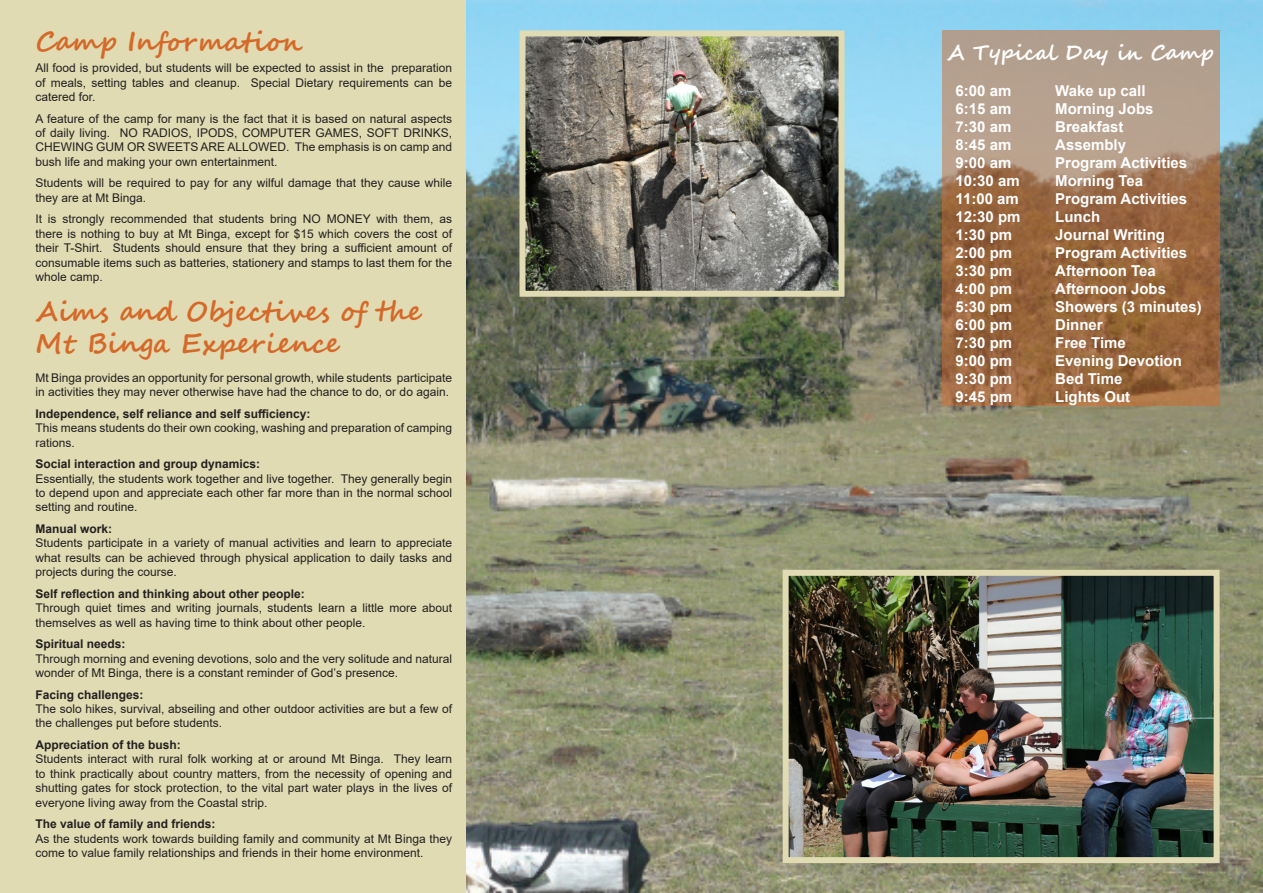
<style>
.page{position:relative;width:1263px;height:893px;background:#fff}
.page>*{position:absolute;margin:0;border:0;box-sizing:border-box;transform-origin:0 0}
.t1{font:700 27px/32.4px "Segoe Script";color:#d56929}
.t2{font:700 21px "Segoe Script";color:#fff}
.t3{font:700 15px "Arial";color:#fff}
.t4{font:12px/14.4px "Arial";color:#231f20}
.t5{font:700 12px "Arial";color:#231f20}
</style>
<div class="page">
<img style="left:466px;top:0;width:797px;height:893px">
<div style="left:0;top:0;width:466px;height:893px;background:#e0dbb2"></div>
<svg style="left:942px;top:30px;width:277px;height:376px;background:#a37b5b"></svg>
<img style="left:790px;top:577px;width:422px;height:279px">
<div style="left:783px;top:570px;width:436px;height:293px;border:6px solid #e0dbb2"></div>
<img style="left:526px;top:37px;width:311px;height:253px">
<div style="left:519px;top:30px;width:325px;height:267px;border:6px solid #e0dbb2"></div>
<p class="t1" style="left:35px;top:25px;width:269px">Camp Information</p>
<p class="t4" style="left:35px;top:61px;width:418px;text-align:justify">All food is provided, but students will be expected to assist in the preparation of meals, setting tables and cleanup. Special Dietary requirements can be catered for.</p>
<p class="t4" style="left:35px;top:111px;width:418px;text-align:justify">A feature of the camp for many is the fact that it is based on natural aspects of daily living. NO RADIOS, IPODS, COMPUTER GAMES, SOFT DRINKS, CHEWING GUM OR SWEETS ARE ALLOWED. The emphasis is on camp and bush life and making your own entertainment.</p>
<p class="t4" style="left:35px;top:176px;width:418px">Students will be required to pay for any wilful damage that they cause while they are at Mt Binga.</p>
<p class="t4" style="left:35px;top:212px;width:418px;text-align:justify">It is strongly recommended that students bring NO MONEY with them, as there is nothing to buy at Mt Binga, except for $15 which covers the cost of their T-Shirt. Students should ensure that they bring a sufficient amount of consumable items such as batteries, stationery and stamps to last them for the whole camp.</p>
<p class="t1" style="left:35px;top:295px;width:387px">Aims and Objectives of the<br>Mt Binga Experience</p>
<p class="t4" style="left:35px;top:370px;width:418px">Mt Binga provides an opportunity for personal growth, while students participate in activities they may never otherwise have had the chance to do, or do again.</p>
<p class="t5" style="left:35px;top:405px;width:277px">Independence, self reliance and self sufficiency:</p>
<p class="t4" style="left:35px;top:421px;width:418px">This means students do their own cooking, washing and preparation of camping rations.</p>
<p class="t5" style="left:35px;top:456px;width:226px">Social interaction and group dynamics:</p>
<p class="t4" style="left:35px;top:471px;width:418px;text-align:justify">Essentially, the students work together and live together. They generally begin to depend upon and appreciate each other far more than in the normal school setting and routine.</p>
<p class="t5" style="left:35px;top:520px;width:78px">Manual work:</p>
<p class="t4" style="left:35px;top:536px;width:418px;text-align:justify">Students participate in a variety of manual activities and learn to appreciate what results can be achieved through physical application to daily tasks and projects during the course.</p>
<p class="t5" style="left:35px;top:585px;width:271px">Self reflection and thinking about other people:</p>
<p class="t4" style="left:35px;top:601px;width:418px">Through quiet times and writing journals, students learn a little more about themselves as well as having time to think about other people.</p>
<p class="t5" style="left:35px;top:636px;width:92px">Spiritual needs:</p>
<p class="t4" style="left:35px;top:651px;width:418px">Through morning and evening devotions, solo and the very solitude and natural wonder of Mt Binga, there is a constant reminder of God’s presence.</p>
<p class="t5" style="left:35px;top:686px;width:110px">Facing challenges:</p>
<p class="t4" style="left:35px;top:702px;width:418px">The solo hikes, survival, abseiling and other outdoor activities are but a few of the challenges put before students.</p>
<p class="t5" style="left:35px;top:736px;width:147px">Appreciation of the bush:</p>
<p class="t4" style="left:35px;top:752px;width:418px;text-align:justify">Students interact with rural folk working at or around Mt Binga. They learn to think practically about country matters, from the necessity of opening and shutting gates for stock protection, to the vital part water plays in the lives of everyone living away from the Coastal strip.</p>
<p class="t5" style="left:35px;top:816px;width:182px">The value of family and friends:</p>
<p class="t4" style="left:35px;top:831px;width:418px">As the students work towards building family and community at Mt Binga they come to value family relationships and friends in their home environment.</p>
<p class="t2" style="left:947px;top:35px;width:268px">A Typical Day in Camp</p>
<p class="t3" style="left:955px;top:80px;width:57px">6:00 am</p>
<p class="t3" style="left:1055px;top:80px;width:92px">Wake up call</p>
<p class="t3" style="left:955px;top:98px;width:57px">6:15 am</p>
<p class="t3" style="left:1055px;top:98px;width:100px">Morning Jobs</p>
<p class="t3" style="left:955px;top:116px;width:57px">7:30 am</p>
<p class="t3" style="left:1055px;top:116px;width:70px">Breakfast</p>
<p class="t3" style="left:955px;top:134px;width:57px">8:45 am</p>
<p class="t3" style="left:1055px;top:134px;width:72px">Assembly</p>
<p class="t3" style="left:955px;top:152px;width:57px">9:00 am</p>
<p class="t3" style="left:1055px;top:152px;width:133px">Program Activities</p>
<p class="t3" style="left:955px;top:170px;width:66px">10:30 am</p>
<p class="t3" style="left:1055px;top:170px;width:90px">Morning Tea</p>
<p class="t3" style="left:955px;top:188px;width:65px">11:00 am</p>
<p class="t3" style="left:1055px;top:188px;width:133px">Program Activities</p>
<p class="t3" style="left:955px;top:206px;width:67px">12:30 pm</p>
<p class="t3" style="left:1055px;top:206px;width:46px">Lunch</p>
<p class="t3" style="left:955px;top:224px;width:58px">1:30 pm</p>
<p class="t3" style="left:1055px;top:224px;width:111px">Journal Writing</p>
<p class="t3" style="left:955px;top:242px;width:58px">2:00 pm</p>
<p class="t3" style="left:1055px;top:242px;width:133px">Program Activities</p>
<p class="t3" style="left:955px;top:260px;width:58px">3:30 pm</p>
<p class="t3" style="left:1055px;top:260px;width:102px">Afternoon Tea</p>
<p class="t3" style="left:955px;top:278px;width:58px">4:00 pm</p>
<p class="t3" style="left:1055px;top:278px;width:112px">Afternoon Jobs</p>
<p class="t3" style="left:955px;top:296px;width:58px">5:30 pm</p>
<p class="t3" style="left:1055px;top:296px;width:148px">Showers (3 minutes)</p>
<p class="t3" style="left:955px;top:314px;width:58px">6:00 pm</p>
<p class="t3" style="left:1055px;top:314px;width:49px">Dinner</p>
<p class="t3" style="left:955px;top:332px;width:58px">7:30 pm</p>
<p class="t3" style="left:1055px;top:332px;width:72px">Free Time</p>
<p class="t3" style="left:955px;top:350px;width:58px">9:00 pm</p>
<p class="t3" style="left:1055px;top:350px;width:128px">Evening Devotion</p>
<p class="t3" style="left:955px;top:368px;width:58px">9:30 pm</p>
<p class="t3" style="left:1055px;top:368px;width:69px">Bed Time</p>
<p class="t3" style="left:955px;top:386px;width:58px">9:45 pm</p>
<p class="t3" style="left:1055px;top:386px;width:76px">Lights Out</p>
</div>
